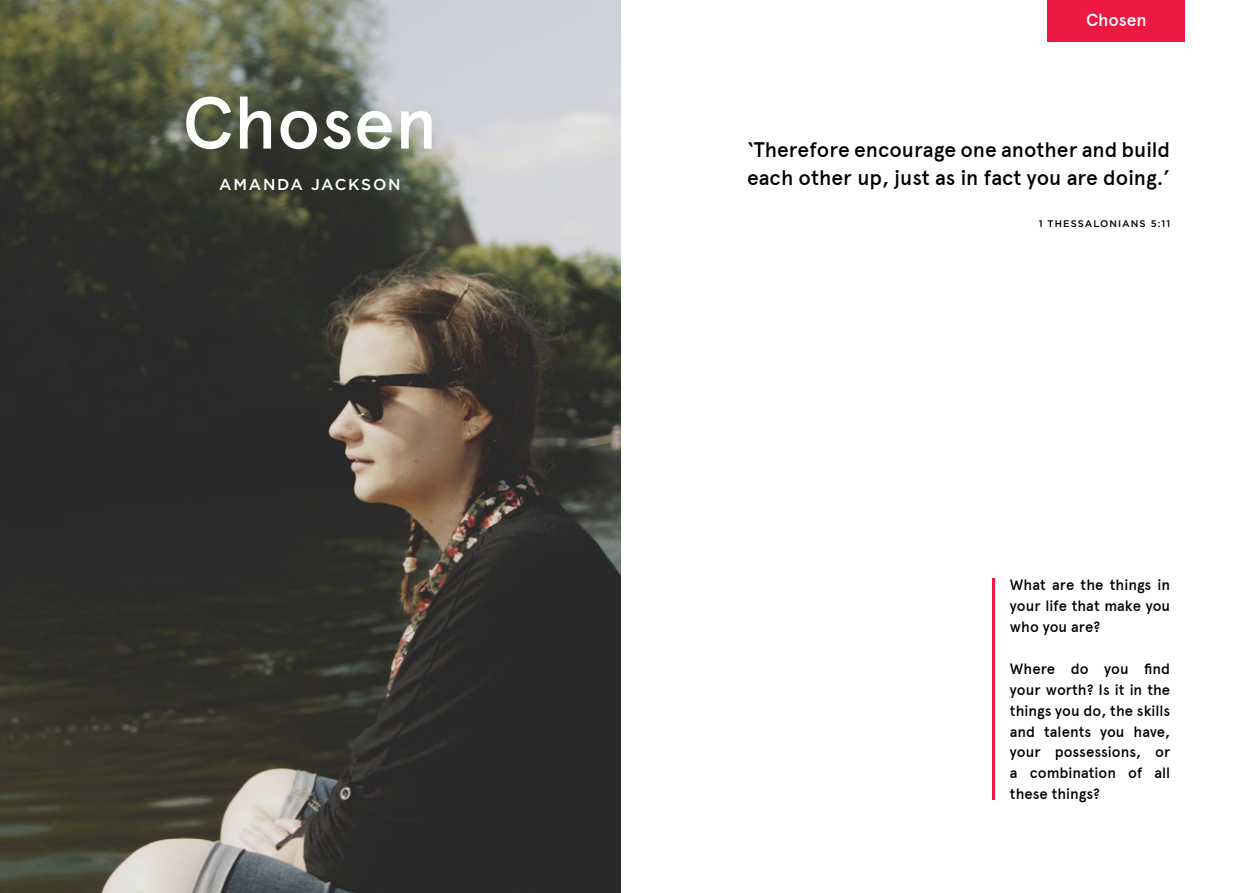
<style>
.page{position:relative;width:1241px;height:893px;background:#fff}
.page>*{position:absolute;margin:0;border:0;box-sizing:border-box;transform-origin:0 0}
.t1{font:500 73.5px "Apercu";color:#fff}
.t2{font:500 21px/28.3px "Apercu";color:#000}
.t3{font:500 17.5px "Apercu";color:#fff}
.t4{font:500 15.75px "Gotham";letter-spacing:.11em;color:#fff}
.t5{font:500 14.88px/20.8px "Apercu";color:#000;text-align:justify}
.t6{font:500 9.62px "Gotham";letter-spacing:.11em;color:#000}
</style>
<div class="page">
<img style="left:0;top:0;width:620px;height:893px">
<hr style="left:991px;top:578px;width:3px;height:222px;background:#ed1844">
<div style="left:1047px;top:0;width:138px;height:42px;background:#ed1844"></div>
<h1 class="t1" style="left:182px;top:79px;width:256px">Chosen</h1>
<p class="t4" style="left:219px;top:176px;width:183px">AMANDA JACKSON</p>
<p class="t3" style="left:1085px;top:10px;width:62px">Chosen</p>
<h2 class="t2" style="left:747px;top:135px;width:424px">‘Therefore encourage one another and build each other up, just as in fact you are doing.’</h2>
<p class="t6" style="left:1038px;top:218px;width:133px">1 THESSALONIANS 5:11</p>
<p class="t5" style="left:1009px;top:575px;width:162px">What are the things in your life that make you who you are?</p>
<p class="t5" style="left:1009px;top:658px;width:162px">Where do you find your worth? Is it in the things you do, the skills and talents you have, your possessions, or a combination of all these things?</p>
</div>
